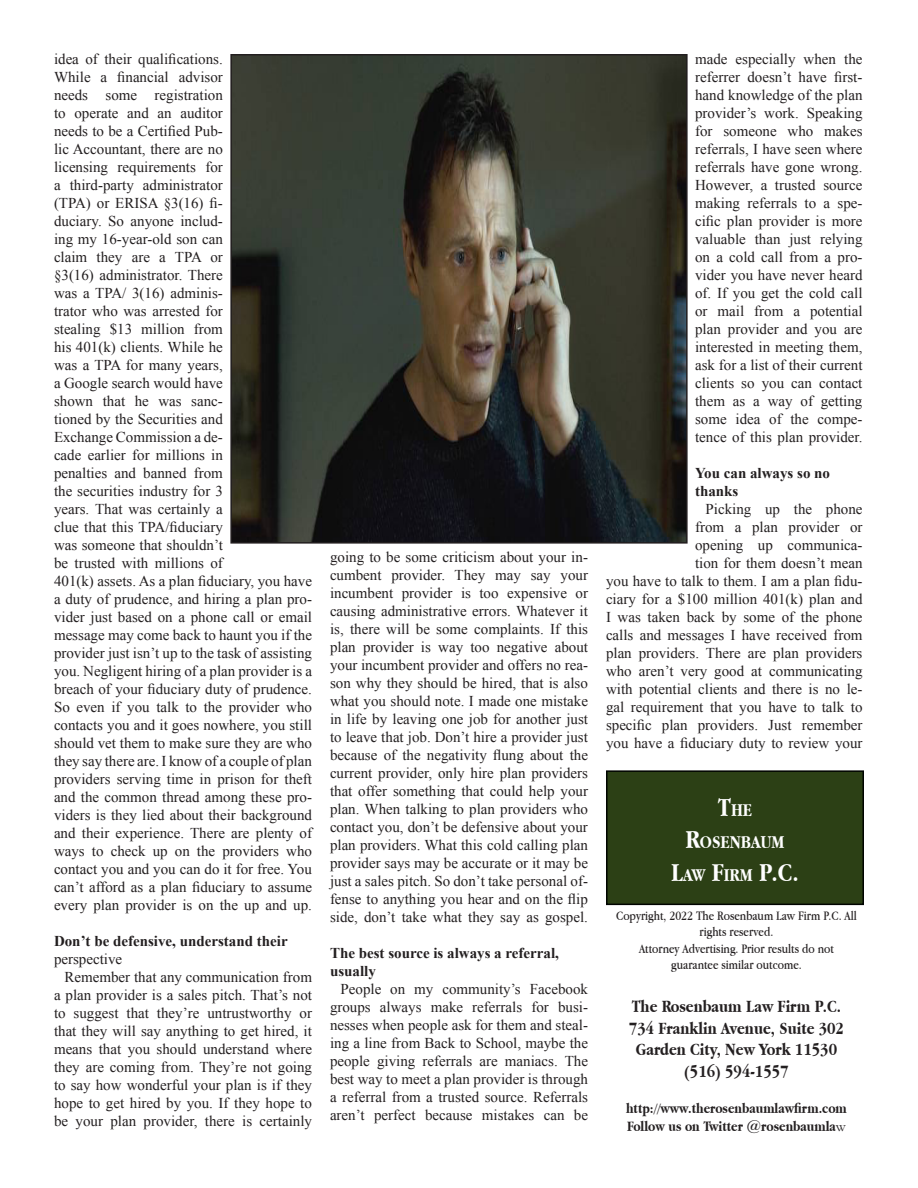
<style>
.page{position:relative;width:918px;height:1188px;background:#fff}
.page>*{position:absolute;margin:0;border:0;box-sizing:border-box;transform-origin:0 0}
.t1{font:700 27px "Apple Garamond";color:#fff}
.t2{font:700 18.9px "Apple Garamond";color:#fff}
.t3{font:700 18px "Apple Garamond";color:#231f20}
.t4{font:15px/18px "Times New Roman";color:#231f20;text-align:justify}
.t5{font:700 15px/18px "Times New Roman";color:#231f20}
.t6{font:700 15px "Apple Garamond";color:#231f20}
.t7{font:13.5px/16.2px "Apple Garamond";color:#231f20;text-align:center}
.s1{font-weight:400}
.s2{font-size:27px}
.s3{font-size:18.9px}
.s4{font-family:"Garamond";font-weight:400}
</style>
<div class="page">
<div style="left:607px;top:771px;width:256px;height:133px;background:#2c4015"></div>
<div style="left:606px;top:770px;width:258px;height:135px;border:2px solid #000400"></div>
<img style="left:233px;top:57px;width:452px;height:484px">
<div style="left:230px;top:54px;width:458px;height:490px;border:2px solid #231f20"></div>
<p class="t4" style="left:54px;top:50px;width:260px;text-align:left">idea of their qualifications.<br>While a financial advisor<br>needs some registration<br>to operate and an auditor<br>needs to be a Certified Pub-<br>lic Accountant, there are no<br>licensing requirements for<br>a third-party administrator<br>(TPA) or ERISA §3(16) fi-<br>duciary. So anyone includ-<br>ing my 16-year-old son can<br>claim they are a TPA or<br>§3(16) administrator. There<br>was a TPA/ 3(16) adminis-<br>trator who was arrested for<br>stealing $13 million from<br>his 401(k) clients. While he<br>was a TPA for many years,<br>a Google search would have<br>shown that he was sanc-<br>tioned by the Securities and<br>Exchange Commission a de-<br>cade earlier for millions in<br>penalties and banned from<br>the securities industry for 3<br>years. That was certainly a<br>clue that this TPA/fiduciary<br>was someone that shouldn’t<br>be trusted with millions of<br>401(k) assets. As a plan fiduciary, you have a duty of prudence, and hiring a plan pro&shy;vider just based on a phone call or email message may come back to haunt you if the provider just isn’t up to the task of assisting you. Negligent hiring of a plan provider is a breach of your fiduciary duty of prudence.<br>So even if you talk to the provider who contacts you and it goes nowhere, you still should vet them to make sure they are who they say there are. I know of a couple of plan providers serving time in prison for theft and the common thread among these pro&shy;viders is they lied about their background and their experience. There are plenty of ways to check up on the providers who contact you and you can do it for free. You can’t afford as a plan fiduciary to assume every plan provider is on the up and up.</p>
<p class="t5" style="left:54px;top:932px;width:235px">Don’t be defensive, understand their <span class="s1">perspective</span></p>
<p class="t4" style="left:54px;top:968px;width:260px;text-indent:10px">Remember that any communication from a plan provider is a sales pitch. That’s not to suggest that they’re untrustworthy or that they will say anything to get hired, it means that you should understand where they are coming from. They’re not going to say how wonderful your plan is if they hope to get hired by you. If they hope to be your plan provider, there is certainly</p>
<p class="t4" style="left:330px;top:547px;width:260px">going to be some criticism about your in&shy;cumbent provider. They may say your incumbent provider is too expensive or causing administrative errors. Whatever it is, there will be some complaints. If this plan provider is way too negative about your incumbent provider and offers no rea&shy;son why they should be hired, that is also what you should note. I made one mistake in life by leaving one job for another just to leave that job. Don’t hire a provider just because of the negativity flung about the current provider, only hire plan providers that offer something that could help your plan. When talking to plan providers who contact you, don’t be defensive about your plan providers. What this cold calling plan provider says may be accurate or it may be just a sales pitch. So don’t take personal of&shy;fense to anything you hear and on the flip side, don’t take what they say as gospel.</p>
<p class="t5" style="left:330px;top:943px;width:231px">The best source is always a referral, usually</p>
<p class="t4" style="left:330px;top:979px;width:260px;text-indent:10px">People on my community’s Facebook groups always make referrals for busi&shy;nesses when people ask for them and steal&shy;ing a line from Back to School, maybe the people giving referrals are maniacs. The best way to meet a plan provider is through a referral from a trusted source. Referrals aren’t perfect because mistakes can be</p>
<p class="t4" style="left:695px;top:50px;width:169px">made especially when the referrer doesn’t have first&shy;hand knowledge of the plan provider’s work. Speaking for someone who makes referrals, I have seen where referrals have gone wrong.<br>However, a trusted source making referrals to a spe&shy;cific plan provider is more valuable than just relying on a cold call from a pro&shy;vider you have never heard of. If you get the cold call or mail from a potential plan provider and you are interested in meeting them, ask for a list of their current clients so you can contact them as a way of getting some idea of the compe&shy;tence of this plan provider.</p>
<p class="t5" style="left:695px;top:464px;width:137px">You can always so no thanks</p>
<p class="t4" style="left:606px;top:500px;width:258px;text-align:right">Picking up the phone<br>from a plan provider or<br>opening up communica-<br>tion for them doesn’t mean<br>you have to talk to them. I am a plan fidu&shy;ciary for a $100 million 401(k) plan and I was taken back by some of the phone calls and messages I have received from plan providers. There are plan providers who aren’t very good at communicating with potential clients and there is no le&shy;gal requirement that you have to talk to specific plan providers. Just remember you have a fiduciary duty to review your</p>
<p class="t2" style="left:718px;top:799px;width:36px"><span class="s2">T</span>HE</p>
<p class="t2" style="left:685px;top:832px;width:101px"><span class="s2">R</span>OSENBAUM</p>
<p class="t1" style="left:671px;top:857px;width:129px">L<span class="s3">AW</span> F<span class="s3">IRM</span> P.C.</p>
<p class="t7" style="left:616px;top:907px;width:242px">Copyright, 2022 The Rosenbaum Law Firm P.C. All rights reserved.</p>
<p class="t7" style="left:639px;top:940px;width:196px">Attorney Advertising. Prior results do not</p>
<p class="t7" style="left:671px;top:956px;width:132px">guarantee similar outcome.</p>
<p class="t3" style="left:632px;top:996px;width:211px">The Rosenbaum Law Firm P.C.</p>
<p class="t3" style="left:629px;top:1018px;width:217px">734 Franklin Avenue, Suite 302</p>
<p class="t3" style="left:636px;top:1039px;width:203px">Garden City, New York 11530</p>
<p class="t3" style="left:684px;top:1061px;width:106px">(516) 594-1557</p>
<p class="t6" style="left:626px;top:1100px;width:222px">http://www.therosenbaumlawfirm.com</p>
<p class="t6" style="left:627px;top:1118px;width:220px">Follow us on Twitter @rosenbaumla<span class="s4">w</span></p>
</div>
